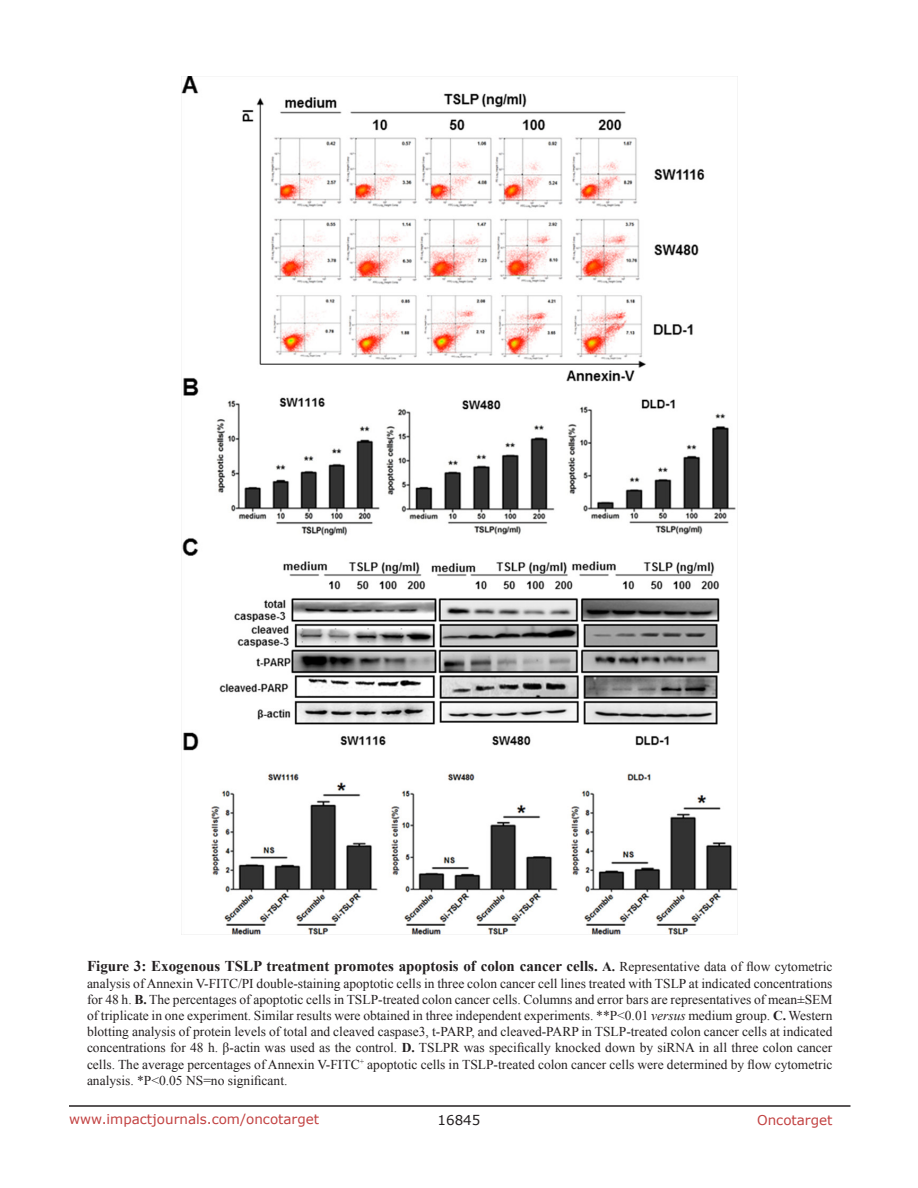
<style>
.page{position:relative;width:918px;height:1188px;background:#fff}
.page>*{position:absolute;margin:0;border:0;box-sizing:border-box;transform-origin:0 0}
.figuretext{font:700 15px "Times New Roman";color:#231f20}
.figuretext-2{font:13.5px/16.2px "Times New Roman";color:#231f20;text-align:justify}
.t1{font:13.5px "Verdana";color:#c24141}
.t2{font:13.5px "Verdana";color:#231f20}
.s1{font-size:13.5px}
.s2{font-weight:400;font-size:13.5px}
.s3{font-weight:700}
.s4{font-style:italic}
</style>
<div class="page">
<hr style="left:69px;top:1105px;width:781px;height:2px;background:#231f20">
<img style="left:182px;top:77px;width:556px;height:857px">
<p class="figuretext" style="left:87px;top:956px;width:747px">Figure 3: Exogenous TSLP treatment promotes apoptosis of colon cancer cells. <span class="s1">A.</span> <span class="s2">Representative data of flow cytometric</span></p>
<p class="figuretext-2" style="left:87px;top:975px;width:747px">analysis of Annexin V-FITC/PI double-staining apoptotic cells in three colon cancer cell lines treated with TSLP at indicated concentrations for 48 h. <span class="s3">B.</span> The percentages of apoptotic cells in TSLP-treated colon cancer cells. Columns and error bars are representatives of mean±SEM of triplicate in one experiment. Similar results were obtained in three independent experiments. **P&lt;0.01 <span class="s4">versus</span> medium group. <span class="s3">C.</span> Western blotting analysis of protein levels of total and cleaved caspase3, t-PARP, and cleaved-PARP in TSLP-treated colon cancer cells at indicated concentrations for 48 h. β-actin was used as the control. <span class="s3">D.</span> TSLPR was specifically knocked down by siRNA in all three colon cancer cells. The average percentages of Annexin V-FITC<sup>+</sup> apoptotic cells in TSLP-treated colon cancer cells were determined by flow cytometric analysis. *P&lt;0.05 NS=no significant.</p>
<p class="t1" style="left:69px;top:1110px;width:252px">www.impactjournals.com/oncotarget</p>
<p class="t2" style="left:438px;top:1111px;width:44px">16845</p>
<p class="t1" style="left:757px;top:1111px;width:77px">Oncotarget</p>
</div>
